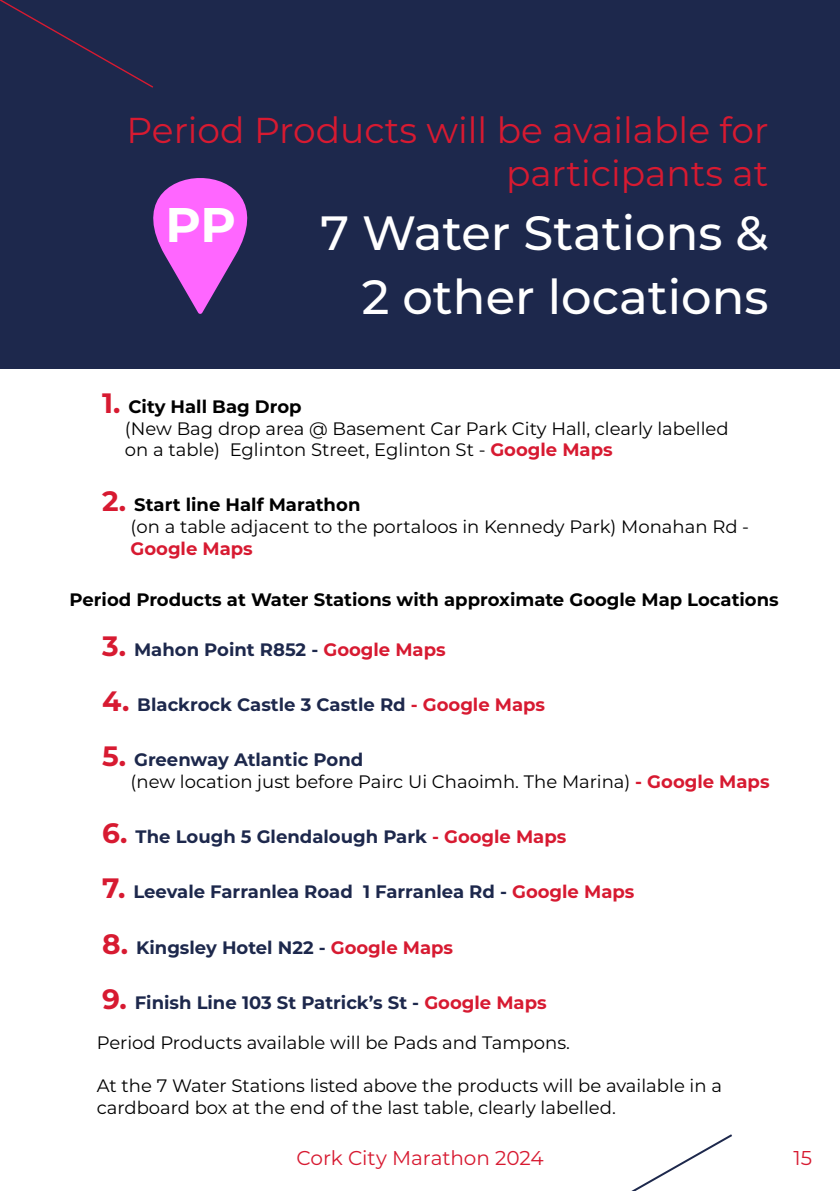
<style>
.page{position:relative;width:840px;height:1191px;background:#fff}
.page>*{position:absolute;margin:0;border:0;box-sizing:border-box;transform-origin:0 0}
.t1{font:700 48.6px "Montserrat";color:#fff}
.t2{font:500 48px/64px "Montserrat";color:#fff;text-align:right}
.t3{font:36px/43.2px "Montserrat";color:#d71a31;text-align:right}
.t4{font:20px "Montserrat";letter-spacing:-.005em;color:#d71a31}
.t5{font:18px/21.6px "Montserrat";color:#000}
.t6{font:700 18px "Montserrat";color:#1d284c}
.t7{font:700 18px "Montserrat";color:#000}
.t8{font:700 18px "Montserrat";color:#d71a31}
.s1{font-weight:700;font-size:28px;color:#d71a31}
.s2{font-weight:700}
.s3{font-weight:700;color:#d71a31}
.s4{font-size:28px;color:#d71a31}
.s5{color:#d71a31}
.s6{font-weight:700;color:#1d284c}
</style>
<div class="page">
<svg style="left:631px;top:1134px;width:101px;height:57px"></svg>
<div style="left:0;top:0;width:839px;height:368px;background:#1d284c"></div>
<svg style="left:0;top:0;width:154px;height:88px"></svg>
<svg style="left:153px;top:178px;width:95px;height:136px"></svg>
<h3 class="t3" style="left:126px;top:107px;width:643px">Period Products will be available for participants at</h3>
<h2 class="t2" style="left:320px;top:199px;width:449px">7 Water Stations &amp;<br>2 other locations</h2>
<h1 class="t1" style="left:165px;top:189px;width:72px">PP</h1>
<p class="t5" style="left:125px;top:395px;width:605px;text-indent:-23px"><span class="s1">1.</span> <span class="s2">City Hall Bag Drop<br></span>(New Bag drop area @ Basement Car Park City Hall, clearly labelled on a table) Eglinton Street, Eglinton St - <span class="s3">Google Maps</span></p>
<p class="t5" style="left:130px;top:493px;width:619px;text-indent:-28px"><span class="s1">2.</span> <span class="s2">Start line Half Marathon<br></span>(on a table adjacent to the portaloos in Kennedy Park) Monahan Rd -</p>
<p class="t8" style="left:130px;top:535px;width:124px">Google Maps</p>
<p class="t7" style="left:69px;top:586px;width:710px">Period Products at Water Stations with approximate Google Map Locations</p>
<p class="t6" style="left:102px;top:636px;width:345px"><span class="s4">3.</span> Mahon Point R852 - <span class="s5">Google Maps</span></p>
<p class="t6" style="left:102px;top:691px;width:444px"><span class="s4">4.</span> Blackrock Castle 3 Castle Rd <span class="s5">- Google Maps</span></p>
<p class="t5" style="left:130px;top:748px;width:640px;text-indent:-28px"><span class="s1">5.</span> <span class="s6">Greenway Atlantic Pond<br></span>(new location just before Pairc Ui Chaoimh. The Marina) <span class="s3">- Google Maps</span></p>
<p class="t6" style="left:102px;top:823px;width:465px"><span class="s4">6.</span> The Lough 5 Glendalough Park <span class="s5">- Google Maps</span></p>
<p class="t6" style="left:102px;top:879px;width:533px"><span class="s4">7.</span> Leevale Farranlea Road 1 Farranlea Rd - <span class="s5">Google Maps</span></p>
<p class="t6" style="left:102px;top:934px;width:352px"><span class="s4">8.</span> Kingsley Hotel N22 - <span class="s5">Google Maps</span></p>
<p class="t6" style="left:102px;top:989px;width:446px"><span class="s4">9.</span> Finish Line 103 St Patrick’s St - <span class="s5">Google Maps</span></p>
<p class="t5" style="left:97px;top:1031px;width:474px">Period Products available will be Pads and Tampons.</p>
<p class="t5" style="left:97px;top:1074px;width:626px">At the 7 Water Stations listed above the products will be available in a cardboard box at the end of the last table, clearly labelled.</p>
<p class="t4" style="left:296px;top:1144px;width:249px">Cork City Marathon 2024</p>
<p class="t4" style="left:793px;top:1144px;width:20px">15</p>
</div>
